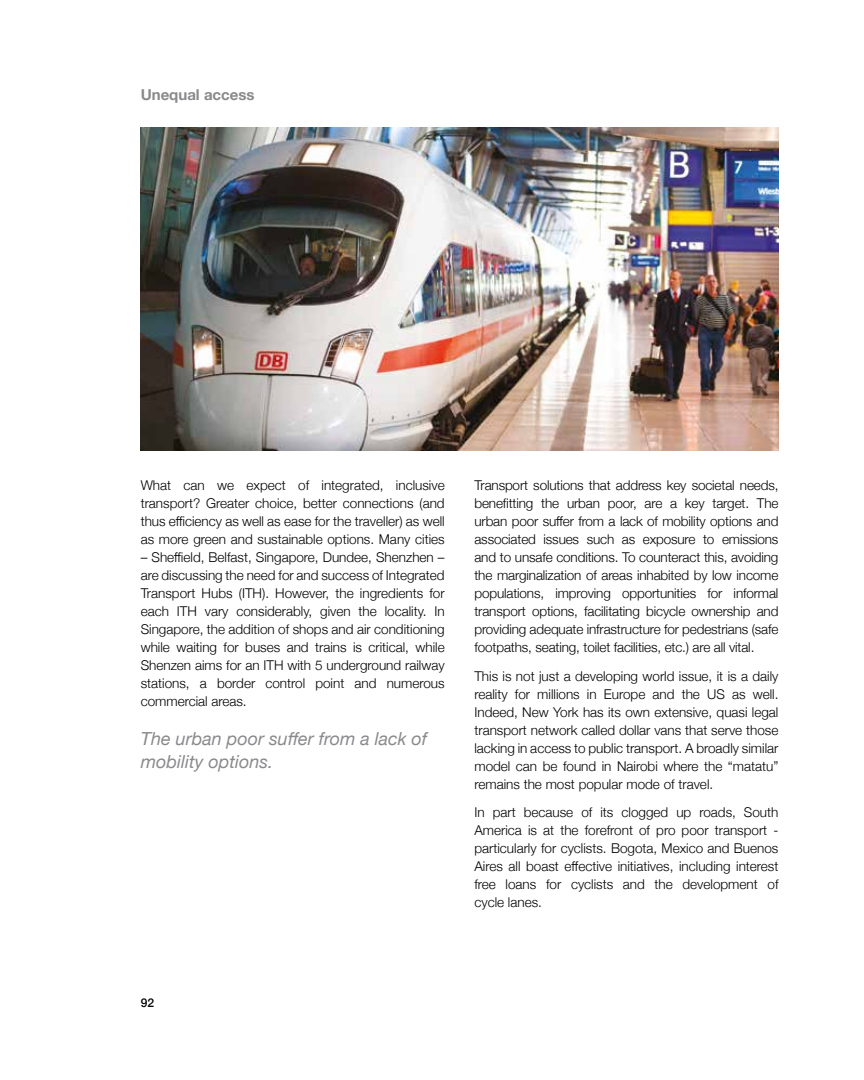
<style>
.page{position:relative;width:864px;height:1080px;background:#fff}
.page>*{position:absolute;margin:0;border:0;box-sizing:border-box;transform-origin:0 0}
.t1{font:italic 18px/22.5px "Helvetica Neue";color:#8a8a8d}
.t2{font:700 15px "Helvetica Neue";color:#8a8a8d}
.t3{font:300 13.5px/18px "Helvetica Neue";color:#000;text-align:justify}
.t4{font:500 12px "Helvetica Neue";color:#000}
</style>
<div class="page">
<img style="left:141px;top:128px;width:637px;height:323px">
<p class="t2" style="left:141px;top:83px;width:115px">Unequal access</p>
<p class="t3" style="left:141px;top:476px;width:306px">What can we expect of integrated, inclusive transport? Greater choice, better connections (and thus efficiency as well as ease for the traveller) as well as more green and sustainable options. Many cities</p>
<p class="t3" style="left:141px;top:548px;width:306px">– Sheffield, Belfast, Singapore, Dundee, Shenzhen – are discussing the need for and success of Integrated Transport Hubs (ITH). However, the ingredients for each ITH vary considerably, given the locality. In Singapore, the addition of shops and air conditioning while waiting for buses and trains is critical, while Shenzen aims for an ITH with 5 underground railway stations, a border control point and numerous commercial areas.</p>
<h1 class="t1" style="left:141px;top:729px;width:288px">The urban poor suffer from a lack of mobility options.</h1>
<p class="t3" style="left:474px;top:475px;width:306px">Transport solutions that address key societal needs, benefitting the urban poor, are a key target. The urban poor suffer from a lack of mobility options and associated issues such as exposure to emissions and to unsafe conditions. To counteract this, avoiding the marginalization of areas inhabited by low income populations, improving opportunities for informal transport options, facilitating bicycle ownership and providing adequate infrastructure for pedestrians (safe footpaths, seating, toilet facilities, etc.) are all vital.</p>
<p class="t3" style="left:474px;top:666px;width:306px">This is not just a developing world issue, it is a daily reality for millions in Europe and the US as well.<br>Indeed, New York has its own extensive, quasi legal transport network called dollar vans that serve those lacking in access to public transport. A broadly similar model can be found in Nairobi where the “matatu” remains the most popular mode of travel.</p>
<p class="t3" style="left:474px;top:803px;width:306px">In part because of its clogged up roads, South America is at the forefront of pro poor transport - particularly for cyclists. Bogota, Mexico and Buenos Aires all boast effective initiatives, including interest free loans for cyclists and the development of cycle lanes.</p>
<p class="t4" style="left:141px;top:993px;width:15px">92</p>
</div>
